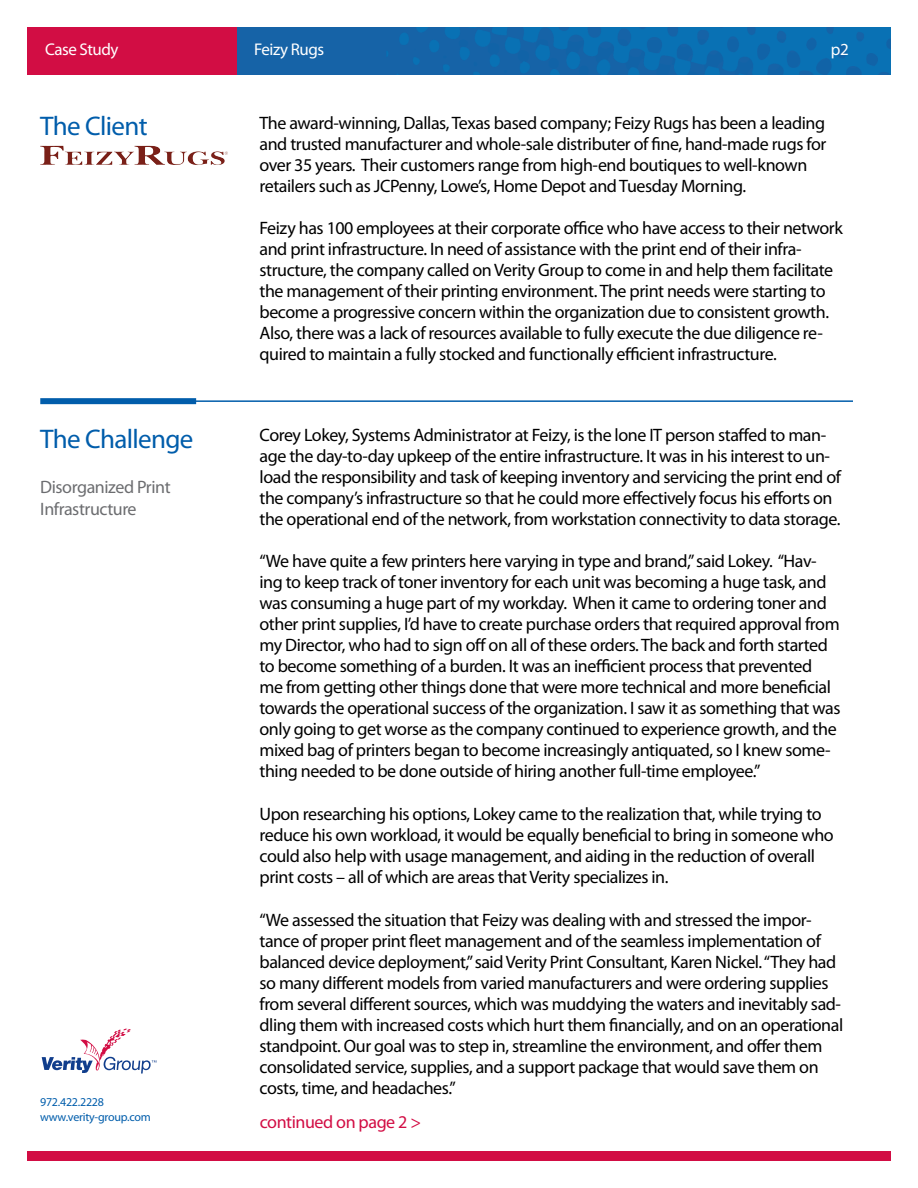
<style>
.page{position:relative;width:918px;height:1188px;background:#fff}
.page>*{position:absolute;margin:0;border:0;box-sizing:border-box;transform-origin:0 0}
.Category{font:27px "Myriad Pro";letter-spacing:-.025em;color:#015dab}
.Main_Text{font:18px/21px "Myriad Pro";letter-spacing:-.025em;color:#000}
.Category_Comments{font:18px/21.6px "Myriad Pro";letter-spacing:-.025em;color:#6c6d70}
.Main_Text-2{font:18px "Myriad Pro";letter-spacing:-.025em;color:#d20d44}
.Header_-_Inner_Pages{font:16.95px "Myriad Pro";letter-spacing:-.03em;color:#fff}
.t1{font:12px/14.4px "Myriad Pro";letter-spacing:-.02em;color:#015dab}
</style>
<div class="page">
<img style="left:236px;top:27px;width:655px;height:47px">
<div style="left:27px;top:27px;width:209px;height:47px;background:#d20d44"></div>
<svg style="left:42px;top:1029px;width:114px;height:45px"></svg>
<div style="left:27px;top:1152px;width:864px;height:9px;background:#d20d44"></div>
<hr style="left:191px;top:400px;width:662px;height:2px;background:#015dab">
<div style="left:40px;top:398px;width:156px;height:6px;background:#015dab"></div>
<img style="left:134px;top:146px;width:31px;height:19px">
<p class="Header_-_Inner_Pages" style="left:45px;top:39px;width:75px">Case Study</p>
<p class="Header_-_Inner_Pages" style="left:254px;top:39px;width:71px">Feizy Rugs</p>
<p class="Header_-_Inner_Pages" style="left:831px;top:39px;width:19px">p2</p>
<p class="Category" style="left:40px;top:110px;width:109px">The Client</p>
<p class="Main_Text" style="left:260px;top:112px;width:568px">The award-winning, Dallas, Texas based company; Feizy Rugs has been a leading and trusted manufacturer and whole-sale distributer of fine, hand-made rugs for over 35 years. Their customers range from high-end boutiques to well-known retailers such as JCPenny, Lowe’s, Home Depot and Tuesday Morning.</p>
<p class="Main_Text" style="left:260px;top:217px;width:585px">Feizy has 100 employees at their corporate office who have access to their network and print infrastructure. In need of assistance with the print end of their infra&shy;structure, the company called on Verity Group to come in and help them facilitate the management of their printing environment. The print needs were starting to become a progressive concern within the organization due to consistent growth.<br>Also, there was a lack of resources available to fully execute the due diligence re&shy;quired to maintain a fully stocked and functionally efficient infrastructure.</p>
<p class="Category" style="left:40px;top:422px;width:155px">The Challenge</p>
<p class="Category_Comments" style="left:40px;top:476px;width:132px">Disorganized Print<br>Infrastructure</p>
<p class="t1" style="left:40px;top:1095px;width:112px">972.422.2228 www.verity-group.com</p>
<p class="Main_Text" style="left:260px;top:424px;width:583px">Corey Lokey, Systems Administrator at Feizy, is the lone IT person staffed to man&shy;age the day-to-day upkeep of the entire infrastructure. It was in his interest to un&shy;load the responsibility and task of keeping inventory and servicing the print end of the company’s infrastructure so that he could more effectively focus his efforts on the operational end of the network, from workstation connectivity to data storage.</p>
<p class="Main_Text" style="left:260px;top:551px;width:583px">“We have quite a few printers here varying in type and brand,” said Lokey. “Hav&shy;ing to keep track of toner inventory for each unit was becoming a huge task, and was consuming a huge part of my workday. When it came to ordering toner and other print supplies, I’d have to create purchase orders that required approval from my Director, who had to sign off on all of these orders. The back and forth started to become something of a burden. It was an inefficient process that prevented<br>me from getting other things done that were more technical and more beneficial towards the operational success of the organization. I saw it as something that was only going to get worse as the company continued to experience growth, and the mixed bag of printers began to become increasingly antiquated, so I knew some&shy;thing needed to be done outside of hiring another full-time employee.”</p>
<p class="Main_Text" style="left:260px;top:803px;width:576px">Upon researching his options, Lokey came to the realization that, while trying to reduce his own workload, it would be equally beneficial to bring in someone who could also help with usage management, and aiding in the reduction of overall print costs – all of which are areas that Verity specializes in.</p>
<p class="Main_Text" style="left:260px;top:909px;width:585px">“We assessed the situation that Feizy was dealing with and stressed the impor&shy;tance of proper print fleet management and of the seamless implementation of balanced device deployment,” said Verity Print Consultant, Karen Nickel. “They had so many different models from varied manufacturers and were ordering supplies from several different sources, which was muddying the waters and inevitably sad&shy;dling them with increased costs which hurt them financially, and on an operational standpoint. Our goal was to step in, streamline the environment, and offer them consolidated service, supplies, and a support package that would save them on costs, time, and headaches.”</p>
<p class="Main_Text-2" style="left:260px;top:1111px;width:163px">continued on page 2 &gt;</p>
</div>
